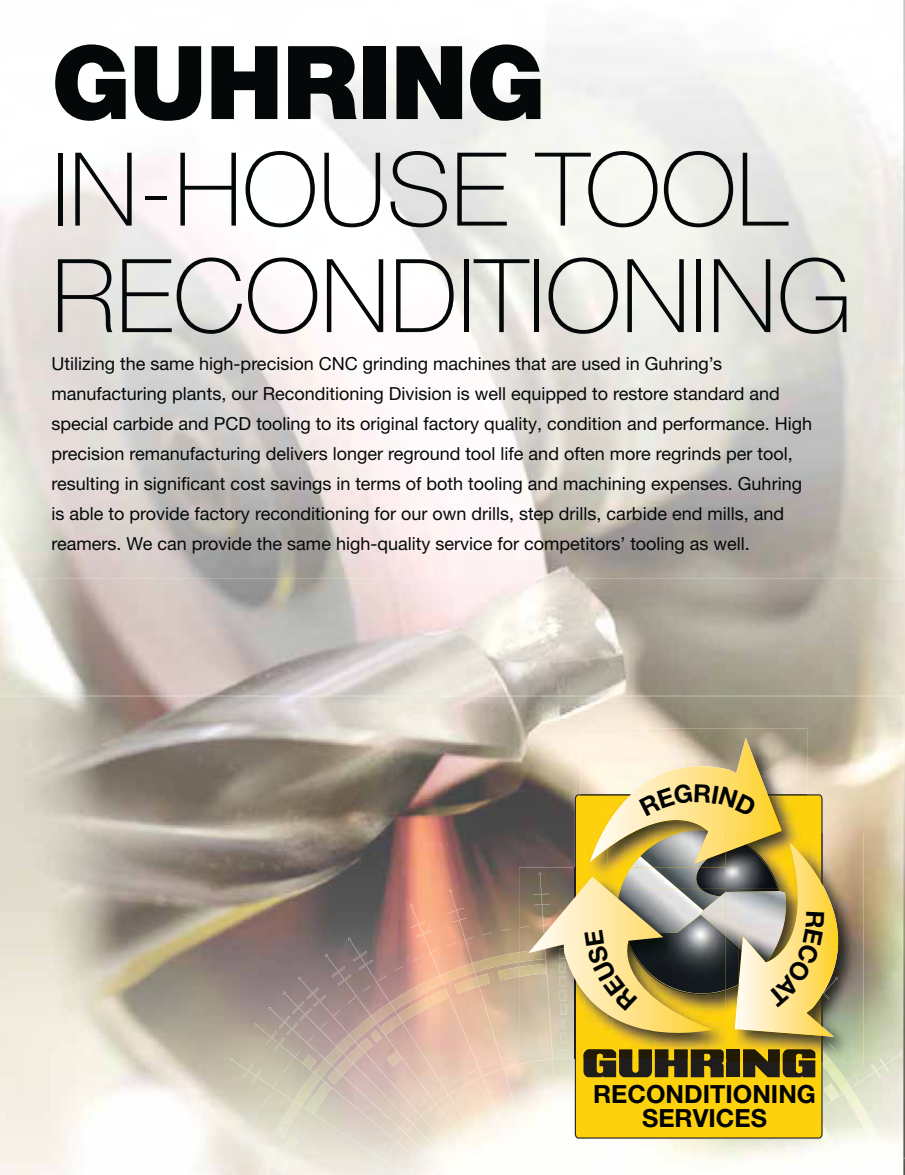
<style>
.page{position:relative;width:905px;height:1175px;background:#fff}
.page>*{position:absolute;margin:0;border:0;box-sizing:border-box;transform-origin:0 0}
.t1{font:100 102px/106.5px "Helvetica Neue LTW1 G";color:#040809}
.t2{font:900 102px "Helvetica Neue LTW1 G";letter-spacing:-.01em;color:#040809}
.t3{font:700 25.05px/24px "Helvetica Neue LTW1 G";color:#010202;text-align:center}
.t4{font:18px/30px "Helvetica Neue LTW1 G";color:#040809}
</style>
<div class="page">
<img style="left:0;top:579px;width:904px;height:116px">
<img style="left:0;top:696px;width:904px;height:478px">
<img style="left:233px;top:928px;width:667px;height:131px">
<img style="left:258px;top:952px;width:634px;height:222px">
<img style="left:571px;top:1080px;width:3px;height:94px">
<img style="left:586px;top:1138px;width:7px;height:36px">
<img style="left:629px;top:1138px;width:27px;height:36px">
<img style="left:598px;top:1138px;width:10px;height:36px">
<img style="left:656px;top:1138px;width:7px;height:36px">
<img style="left:663px;top:1138px;width:32px;height:36px">
<img style="left:724px;top:1054px;width:176px;height:120px">
<img style="left:871px;top:1058px;width:18px;height:20px">
<img style="left:858px;top:1158px;width:45px;height:16px">
<img style="left:552px;top:1077px;width:9px;height:97px">
<img style="left:450px;top:891px;width:86px;height:283px">
<svg style="left:449px;top:888px;width:3px;height:4px"></svg>
<img style="left:411px;top:906px;width:112px;height:268px">
<svg style="left:410px;top:903px;width:3px;height:4px"></svg>
<img style="left:411px;top:920px;width:15px;height:7px">
<img style="left:415px;top:929px;width:15px;height:8px">
<img style="left:349px;top:939px;width:150px;height:235px">
<img style="left:353px;top:951px;width:20px;height:5px">
<img style="left:327px;top:956px;width:161px;height:218px">
<svg style="left:325px;top:953px;width:3px;height:4px"></svg>
<img style="left:331px;top:966px;width:20px;height:12px">
<img style="left:300px;top:978px;width:173px;height:196px">
<svg style="left:298px;top:976px;width:3px;height:4px"></svg>
<img style="left:306px;top:987px;width:20px;height:6px">
<img style="left:284px;top:993px;width:178px;height:181px">
<img style="left:292px;top:1001px;width:19px;height:8px">
<img style="left:270px;top:1009px;width:181px;height:165px">
<img style="left:278px;top:1015px;width:20px;height:10px">
<img style="left:256px;top:1025px;width:182px;height:149px">
<svg style="left:254px;top:1023px;width:4px;height:3px"></svg>
<img style="left:266px;top:1031px;width:19px;height:19px">
<img style="left:232px;top:1059px;width:174px;height:115px">
<img style="left:243px;top:1063px;width:18px;height:20px">
<div style="left:574px;top:1077px;width:248px;height:61px;background:#fdd10b"></div>
<img style="left:580px;top:728px;width:227px;height:9px">
<img style="left:847px;top:833px;width:16px;height:229px">
<img style="left:519px;top:867px;width:9px;height:191px">
<img style="left:521px;top:1050px;width:7px;height:5px">
<img style="left:520px;top:924px;width:8px;height:3px">
<img style="left:519px;top:949px;width:9px;height:27px">
<img style="left:528px;top:737px;width:319px;height:340px">
<h1 class="t2" style="left:52px;top:46px;width:495px">GUHRING</h1>
<h1 class="t1" style="left:52px;top:149px;width:802px">IN-HOUSE TOOL<br>RECONDITIONING</h1>
<p class="t4" style="left:52px;top:350px;width:762px">Utilizing the same high-precision CNC grinding machines that are used in Guhring’s manufacturing plants, our Reconditioning Division is well equipped to restore standard and special carbide and PCD tooling to its original factory quality, condition and performance. High precision remanufacturing delivers longer reground tool life and often more regrinds per tool, resulting in significant cost savings in terms of both tooling and machining expenses. Guhring is able to provide factory reconditioning for our own drills, step drills, carbide end mills, and reamers. We can provide the same high-quality service for competitors’ tooling as well.</p>
<h2 class="t3" style="left:593px;top:1085px;width:224px">RECONDITIONING<br>SERVICES</h2>
</div>
